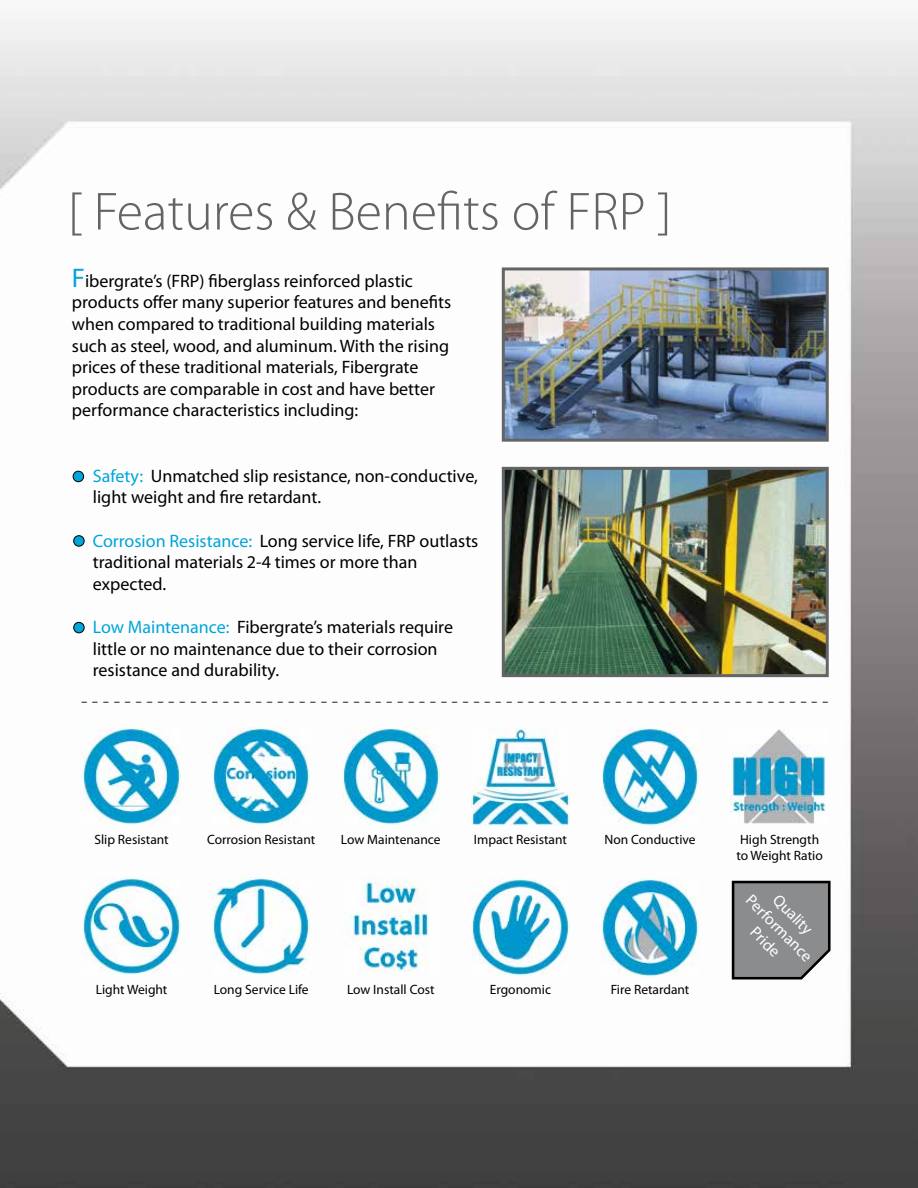
<style>
.page{position:relative;width:918px;height:1188px;background:#fff}
.page>*{position:absolute;margin:0;border:0;box-sizing:border-box;transform-origin:0 0}
.t1{font:300 54px "Myriad Pro";color:#636466}
.t2{font:21px "Myriad Pro";color:#58595b}
.t3{font:18px/21.6px "Myriad Pro";color:#000}
.t4{font:16.2px "Myriad Pro";color:#fff}
.t5{font:13.5px/16.2px "Myriad Pro";color:#000}
.s1{font-size:27px;color:#00a5d9}
.s2{color:#00a5d9}
</style>
<div class="page">
<img style="left:0;top:13px;width:918px;height:1175px">
<img style="left:212px;top:727px;width:98px;height:98px">
<img style="left:601px;top:879px;width:98px;height:97px">
<img style="left:730px;top:727px;width:98px;height:98px">
<img style="left:472px;top:728px;width:97px;height:98px">
<img style="left:83px;top:877px;width:97px;height:98px">
<img style="left:212px;top:877px;width:98px;height:98px">
<img style="left:342px;top:877px;width:98px;height:98px">
<img style="left:342px;top:728px;width:97px;height:97px">
<img style="left:601px;top:728px;width:98px;height:97px">
<img style="left:472px;top:878px;width:97px;height:98px">
<img style="left:83px;top:727px;width:97px;height:98px">
<img style="left:506px;top:271px;width:319px;height:167px">
<div style="left:502px;top:267px;width:327px;height:175px;border:3px solid #636466"></div>
<img style="left:506px;top:471px;width:319px;height:202px">
<div style="left:502px;top:467px;width:327px;height:210px;border:3px solid #636466"></div>
<svg style="left:731px;top:879px;width:101px;height:102px;background:#88898b"></svg>
<div style="left:73px;top:471px;width:11px;height:11px;background:#00a5d9;border-radius:50%"></div>
<div style="left:73px;top:471px;width:11px;height:11px;border:1px solid #000;border-radius:50%"></div>
<svg style="left:74px;top:536px;width:10px;height:10px"></svg>
<div style="left:73px;top:535px;width:12px;height:12px;border:1px solid #000;border-radius:50%"></div>
<div style="left:74px;top:622px;width:10px;height:11px;background:#00a5d9;border-radius:50%"></div>
<div style="left:73px;top:622px;width:12px;height:11px;border:1px solid #000;border-radius:50%"></div>
<h1 class="t1" style="left:68px;top:182px;width:606px">[ Features &amp; Benefits of FRP ]</h1>
<p class="t3" style="left:72px;top:270px;width:381px"><span class="s1">F</span>ibergrate’s (FRP) fiberglass reinforced plastic products offer many superior features and benefits when compared to traditional building materials such as steel, wood, and aluminum. With the rising prices of these traditional materials, Fibergrate products are comparable in cost and have better performance characteristics including:</p>
<p class="t3" style="left:93px;top:465px;width:387px"><span class="s2">Safety:</span> Unmatched slip resistance, non-conductive, light weight and fire retardant.</p>
<p class="t3" style="left:93px;top:530px;width:387px"><span class="s2">Corrosion Resistance:</span> Long service life, FRP outlasts traditional materials 2-4 times or more than expected.</p>
<p class="t3" style="left:93px;top:616px;width:362px"><span class="s2">Low Maintenance:</span> Fibergrate’s materials require little or no maintenance due to their corrosion resistance and durability.</p>
<p class="t2" style="left:81px;top:688px;width:749px">- - - - - - - - - - - - - - - - - - - - - - - - - - - - - - - - - - - - - - - - - - - - - - - - - - - - - - - - - - - - - - - - - - - - -</p>
<p class="t5" style="left:94px;top:831px;width:76px">Slip Resistant</p>
<p class="t5" style="left:207px;top:831px;width:110px">Corrosion Resistant</p>
<p class="t5" style="left:341px;top:831px;width:101px">Low Maintenance</p>
<p class="t5" style="left:604px;top:831px;width:93px">Non Conductive</p>
<p class="t5" style="left:474px;top:831px;width:95px">Impact Resistant</p>
<p class="t5" style="left:96px;top:981px;width:73px">Light Weight</p>
<p class="t5" style="left:214px;top:981px;width:97px">Long Service Life</p>
<p class="t5" style="left:347px;top:981px;width:89px">Low Install Cost</p>
<p class="t5" style="left:490px;top:981px;width:63px">Ergonomic</p>
<p class="t5" style="left:611px;top:981px;width:80px">Fire Retardant</p>
<p class="t5" style="left:736px;top:831px;width:88px">High Strength to Weight Ratio</p>
<p class="t4" style="left:783px;top:890px;width:50px;rotate:45deg">Quality</p>
<p class="t4" style="left:756px;top:890px;width:88px;rotate:45deg">Performance</p>
<p class="t4" style="left:760px;top:923px;width:36px;rotate:45deg">Pride</p>
</div>
